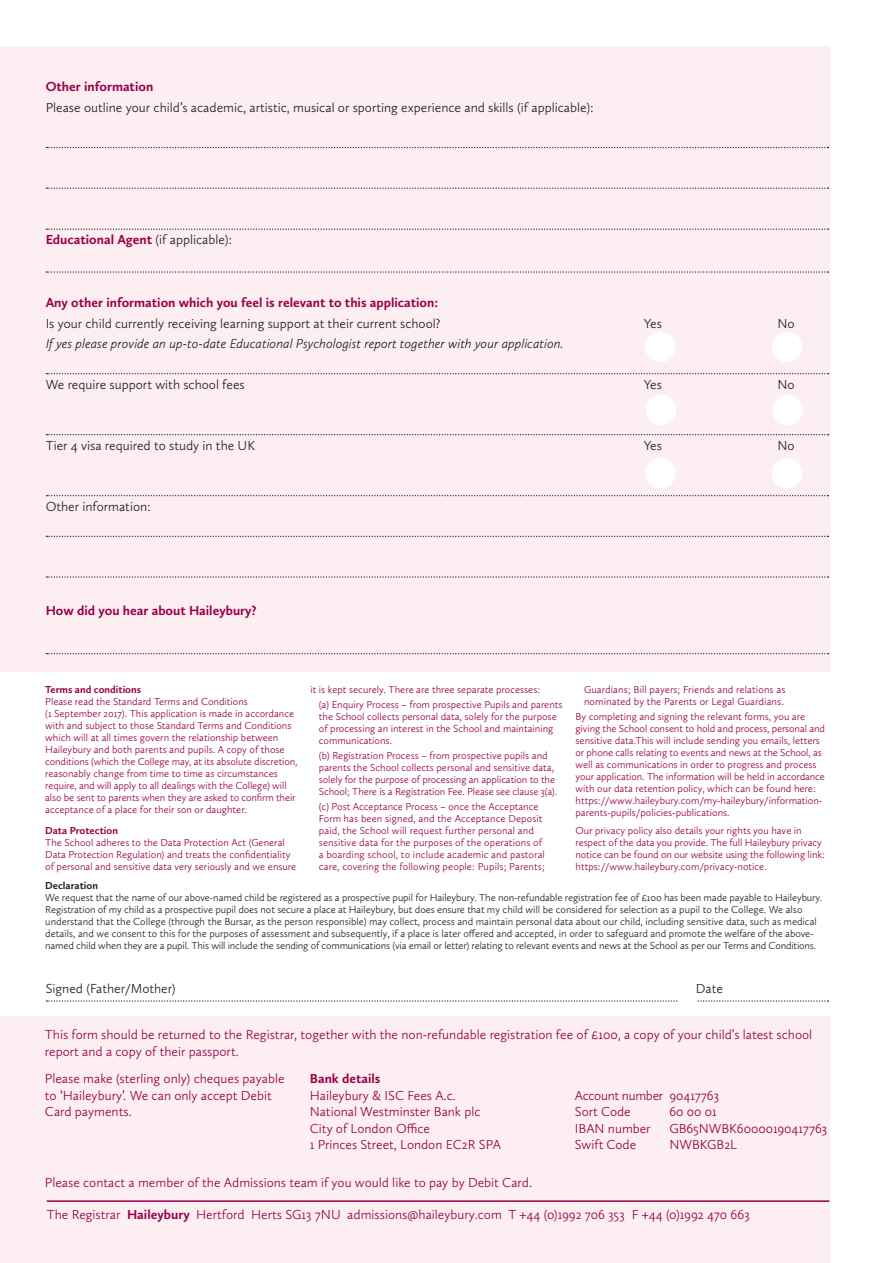
<style>
.page{position:relative;width:893px;height:1263px;background:#fff}
.page>*{position:absolute;margin:0;border:0;box-sizing:border-box;transform-origin:0 0}
.t1{font:300 13.5px/16.5px "Calluna Sans";color:#980047}
.t2{font:300 13.5px "Calluna Sans";color:#231f20}
.t3{font:700 13.5px "Calluna Sans";color:#980047}
.t4{font:italic 300 13.5px "Calluna Sans";color:#231f20}
.t5{font:300 13.5px "Calluna Sans";letter-spacing:-.02em;color:#980047}
.t6{font:300 10.5px/12px "Calluna Sans";color:#980047}
.t7{font:300 10.5px/12px "Calluna Sans";letter-spacing:-.01em;color:#231f20}
.t8{font:700 10.5px "Calluna Sans";color:#980047}
.t9{font:700 10.5px "Calluna Sans";color:#231f20}
.s1{font-weight:300;color:#231f20}
.s2{font-weight:700}
</style>
<div class="page">
<div style="left:0;top:1016px;width:829px;height:247px;background:#fceef1"></div>
<div style="left:0;top:47px;width:830px;height:625px;background:#fceef1"></div>
<svg style="left:46px;top:147px;width:782px;height:1px"></svg>
<svg style="left:46px;top:188px;width:782px;height:1px"></svg>
<svg style="left:46px;top:229px;width:782px;height:1px"></svg>
<svg style="left:46px;top:271px;width:782px;height:2px"></svg>
<svg style="left:46px;top:373px;width:782px;height:1px"></svg>
<svg style="left:46px;top:434px;width:782px;height:1px"></svg>
<svg style="left:46px;top:495px;width:782px;height:1px"></svg>
<svg style="left:46px;top:536px;width:782px;height:1px"></svg>
<svg style="left:46px;top:576px;width:782px;height:2px"></svg>
<svg style="left:46px;top:653px;width:782px;height:1px"></svg>
<svg style="left:46px;top:1000px;width:782px;height:2px"></svg>
<hr style="left:47px;top:1200px;width:782px;height:2px;background:#980047">
<div style="left:772px;top:332px;width:30px;height:30px;background:#fff;border-radius:50%"></div>
<div style="left:645px;top:332px;width:31px;height:30px;background:#fff;border-radius:50%"></div>
<div style="left:679px;top:975px;width:17px;height:30px;background:#fff"></div>
<div style="left:772px;top:395px;width:31px;height:30px;background:#fff;border-radius:50%"></div>
<div style="left:646px;top:395px;width:30px;height:30px;background:#fff;border-radius:50%"></div>
<div style="left:772px;top:458px;width:30px;height:30px;background:#fff;border-radius:50%"></div>
<div style="left:645px;top:458px;width:31px;height:30px;background:#fff;border-radius:50%"></div>
<p class="t3" style="left:46px;top:79px;width:109px">Other information</p>
<p class="t2" style="left:46px;top:99px;width:550px">Please outline your child’s academic, artistic, musical or sporting experience and skills (if applicable):</p>
<p class="t3" style="left:46px;top:231px;width:188px">Educational Agent <span class="s1">(if applicable):</span></p>
<p class="t3" style="left:46px;top:294px;width:394px">Any other information which you feel is relevant to this application:</p>
<p class="t2" style="left:46px;top:315px;width:396px">Is your child currently receiving learning support at their current school?</p>
<p class="t2" style="left:644px;top:315px;width:20px">Yes</p>
<p class="t2" style="left:777px;top:315px;width:19px">No</p>
<p class="t4" style="left:46px;top:335px;width:519px">If yes please provide an up-to-date Educational Psychologist report together with your application.</p>
<p class="t2" style="left:46px;top:376px;width:201px">We require support with school fees</p>
<p class="t2" style="left:644px;top:376px;width:20px">Yes</p>
<p class="t2" style="left:777px;top:376px;width:19px">No</p>
<p class="t2" style="left:46px;top:437px;width:211px">Tier 4 visa required to study in the UK</p>
<p class="t2" style="left:644px;top:437px;width:20px">Yes</p>
<p class="t2" style="left:777px;top:437px;width:19px">No</p>
<p class="t2" style="left:46px;top:498px;width:107px">Other information:</p>
<p class="t3" style="left:46px;top:602px;width:212px">How did you hear about Haileybury?</p>
<p class="t8" style="left:45px;top:683px;width:97px">Terms and conditions</p>
<p class="t6" style="left:45px;top:695px;width:204px">Please read the Standard Terms and Conditions</p>
<p class="t6" style="left:45px;top:707px;width:254px">(1 September 2017). This application is made in accordance with and subject to those Standard Terms and Conditions which will at all times govern the relationship between Haileybury and both parents and pupils. A copy of those conditions (which the College may, at its absolute discretion, reasonably change from time to time as circumstances require, and will apply to all dealings with the College) will also be sent to parents when they are asked to confirm their acceptance of a place for their son or daughter.</p>
<p class="t8" style="left:45px;top:824px;width:74px">Data Protection</p>
<p class="t6" style="left:45px;top:836px;width:253px">The School adheres to the Data Protection Act (General<br>Data Protection Regulation) and treats the confidentiality of personal and sensitive data very seriously and we ensure</p>
<p class="t6" style="left:310px;top:683px;width:231px">it is kept securely. There are three separate processes:</p>
<p class="t6" style="left:319px;top:698px;width:245px">(a) Enquiry Process – from prospective Pupils and parents the School collects personal data, solely for the purpose of processing an interest in the School and maintaining communications.</p>
<p class="t6" style="left:319px;top:749px;width:240px">(b) Registration Process – from prospective pupils and parents the School collects personal and sensitive data, solely for the purpose of processing an application to the School; There is a Registration Fee. Please see clause 3(a).</p>
<p class="t6" style="left:319px;top:800px;width:228px">(c) Post Acceptance Process – once the Acceptance Form has been signed, and the Acceptance Deposit paid, the School will request further personal and sensitive data for the purposes of the operations of a boarding school, to include academic and pastoral care, covering the following people: Pupils; Parents;</p>
<p class="t6" style="left:584px;top:683px;width:203px">Guardians; Bill payers; Friends and relations as nominated by the Parents or Legal Guardians.</p>
<p class="t6" style="left:575px;top:710px;width:251px">By completing and signing the relevant forms, you are giving the School consent to hold and process, personal and sensitive data.This will include sending you emails, letters or phone calls relating to events and news at the School, as well as communications in order to progress and process your application. The information will be held in accordance with our data retention policy, which can be found here:</p>
<p class="t6" style="left:575px;top:794px;width:248px">https://www.haileybury.com/my-haileybury/information&shy;parents-pupils/policies-publications.</p>
<p class="t6" style="left:575px;top:824px;width:251px">Our privacy policy also details your rights you have in respect of the data you provide. The full Haileybury privacy notice can be found on our website using the following link:</p>
<p class="t6" style="left:575px;top:860px;width:193px">https://www.haileybury.com/privacy-notice.</p>
<p class="t9" style="left:45px;top:878px;width:54px">Declaration</p>
<p class="t7" style="left:45px;top:891px;width:779px">We request that the name of our above-named child be registered as a prospective pupil for Haileybury. The non-refundable registration fee of £100 has been made payable to Haileybury.<br>Registration of my child as a prospective pupil does not secure a place at Haileybury, but does ensure that my child will be considered for selection as a pupil to the College. We also understand that the College (through the Bursar, as the person responsible) may collect, process and maintain personal data about our child, including sensitive data, such as medical details, and we consent to this for the purposes of assessment and subsequently, if a place is later offered and accepted, in order to safeguard and promote the welfare of the above&shy;named child when they are a pupil. This will include the sending of communications (via email or letter) relating to relevant events and news at the School as per our Terms and Conditions.</p>
<p class="t2" style="left:46px;top:980px;width:132px">Signed (Father/Mother)</p>
<p class="t2" style="left:696px;top:980px;width:29px">Date</p>
<p class="t1" style="left:45px;top:1026px;width:769px">This form should be returned to the Registrar, together with the non-refundable registration fee of £100, a copy of your child’s latest school report and a copy of their passport.</p>
<p class="t1" style="left:45px;top:1070px;width:241px">Please make (sterling only) cheques payable to ‘Haileybury’. We can only accept Debit<br>Card payments.</p>
<p class="t3" style="left:310px;top:1070px;width:72px">Bank details</p>
<p class="t1" style="left:310px;top:1087px;width:148px">Haileybury &amp; ISC Fees A.c.</p>
<p class="t1" style="left:310px;top:1103px;width:172px">National Westminster Bank plc</p>
<p class="t1" style="left:310px;top:1120px;width:122px">City of London Office</p>
<p class="t1" style="left:310px;top:1136px;width:193px">1 Princes Street, London EC2R SPA</p>
<p class="t1" style="left:45px;top:1174px;width:489px">Please contact a member of the Admissions team if you would like to pay by Debit Card.</p>
<p class="t5" style="left:575px;top:1087px;width:146px">Account number 90417763</p>
<p class="t1" style="left:575px;top:1103px;width:57px">Sort Code</p>
<p class="t1" style="left:669px;top:1103px;width:49px">60 00 01</p>
<p class="t1" style="left:575px;top:1120px;width:77px">IBAN number</p>
<p class="t1" style="left:669px;top:1120px;width:159px">GB65NWBK60000190417763</p>
<p class="t1" style="left:575px;top:1136px;width:63px">Swift Code</p>
<p class="t1" style="left:669px;top:1136px;width:69px">NWBKGB2L</p>
<p class="t1" style="left:47px;top:1206px;width:704px">The Registrar <span class="s2">Haileybury</span> Hertford Herts SG13 7NU admissions@haileybury.com T +44 (0)1992 706 353 F +44 (0)1992 470 663</p>
</div>
